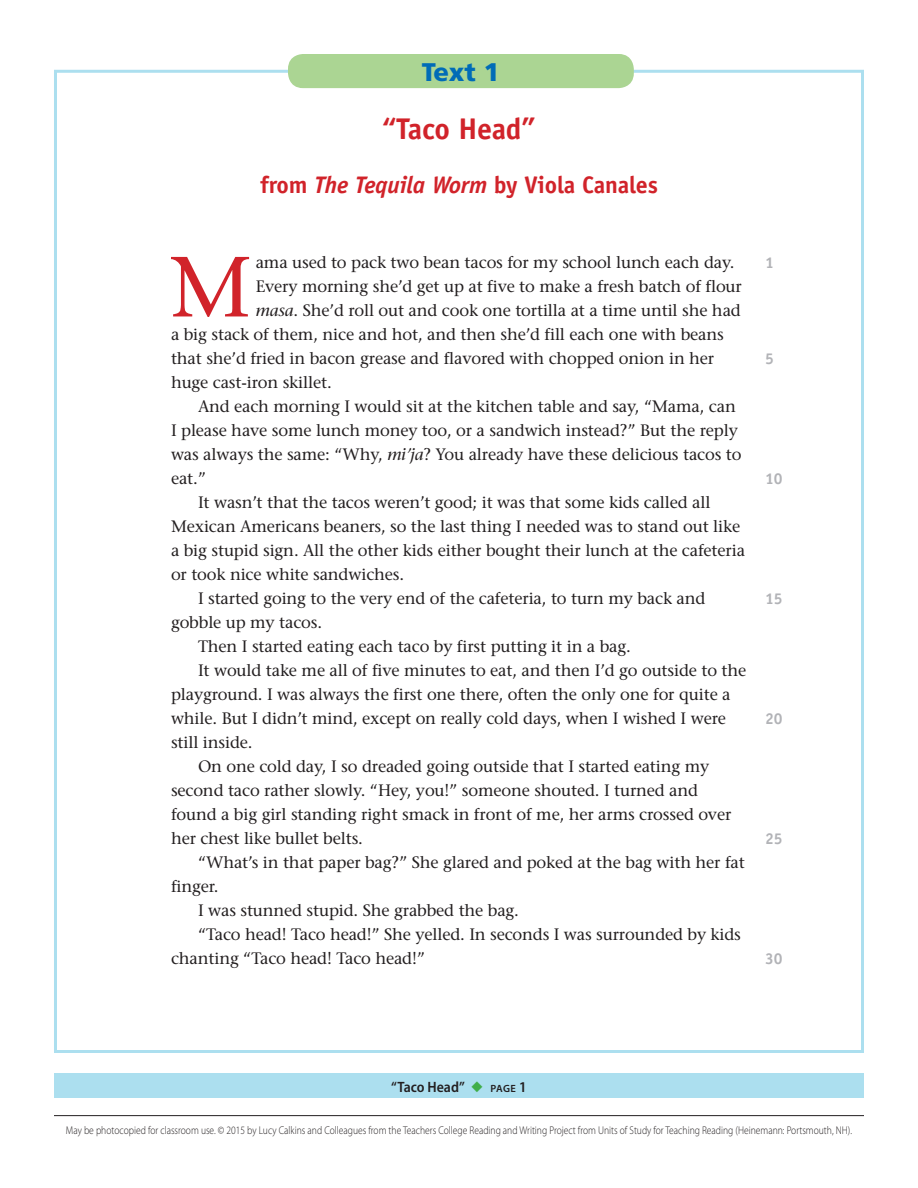
<style>
.page{position:relative;width:918px;height:1188px;background:#fff}
.page>*{position:absolute;margin:0;border:0;box-sizing:border-box;transform-origin:0 0}
.E-tfl1{font:85.05px "Stone Serif";color:#d1232a}
.E-ct{font:700 30px "Officina Sans Std";letter-spacing:-.01em;color:#d1232a}
.E-cn{font:900 25.5px "Frutiger LT Std";color:#006cb7}
.E-h1{font:700 24px "Officina Sans Std";letter-spacing:-.01em;color:#d1232a}
.E-t{font:16.5px/24px "Stone Serif";letter-spacing:-.01em;color:#231f20}
.E-tfl1-2{font:16.5px "Stone Serif";letter-spacing:-.01em;color:#231f20}
.t1{font:700 15.75px "Officina Sans Std";letter-spacing:-.005em;color:#b2b3b7}
.running_footer{font:600 semi-condensed 15px "Myriad Pro";color:#231f20}
.t2{font:300 11.25px "Myriad Pro";color:#231f20;scale:.85 1}
.s1{font-style:italic}
.s2{color:#40ae49}
.s3{font-stretch:normal;font-size:10.5px}
</style>
<div class="page">
<hr style="left:54px;top:1115px;width:810px;height:1px;background:#231f20">
<div style="left:54px;top:1073px;width:810px;height:25px;background:#acdfef"></div>
<div style="left:288px;top:54px;width:346px;height:34px;background:#abd593;border-radius:15px"></div>
<p class="E-cn" style="left:422px;top:56px;width:79px">Text 1</p>
<p class="E-ct" style="left:382px;top:110px;width:156px">“Taco Head”</p>
<p class="E-h1" style="left:260px;top:170px;width:399px">from <span class="s1">The Tequila Worm</span> by Viola Canales</p>
<p class="E-tfl1" style="left:170px;top:235px;width:83px">M</p>
<p class="E-tfl1-2" style="left:256px;top:253px;width:480px">ama used to pack two bean tacos for my school lunch each day.</p>
<p class="E-tfl1-2" style="left:256px;top:277px;width:488px">Every morning she’d get up at five to make a fresh batch of flour</p>
<p class="E-tfl1-2" style="left:256px;top:301px;width:487px"><span class="s1">masa</span>. She’d roll out and cook one tortilla at a time until she had</p>
<p class="E-tfl1-2" style="left:171px;top:325px;width:554px">a big stack of them, nice and hot, and then she’d fill each one with beans</p>
<p class="E-tfl1-2" style="left:171px;top:349px;width:545px">that she’d fried in bacon grease and flavored with chopped onion in her</p>
<p class="E-tfl1-2" style="left:171px;top:373px;width:162px">huge cast-iron skillet.</p>
<p class="E-t" style="left:171px;top:395px;width:572px;text-indent:27px">And each morning I would sit at the kitchen table and say, “Mama, can I please have some lunch money too, or a sandwich instead?” But the reply was always the same: “Why, <span class="s1">mi’ja</span>? You already have these delicious tacos to eat.”</p>
<p class="E-t" style="left:171px;top:491px;width:576px;text-indent:27px">It wasn’t that the tacos weren’t good; it was that some kids called all Mexican Americans beaners, so the last thing I needed was to stand out like a big stupid sign. All the other kids either bought their lunch at the cafeteria or took nice white sandwiches.</p>
<p class="E-t" style="left:171px;top:587px;width:536px;text-indent:27px">I started going to the very end of the cafeteria, to turn my back and gobble up my tacos.</p>
<p class="E-t" style="left:198px;top:635px;width:434px">Then I started eating each taco by first putting it in a bag.</p>
<p class="E-t" style="left:171px;top:659px;width:577px;text-indent:27px">It would take me all of five minutes to eat, and then I’d go outside to the playground. I was always the first one there, often the only one for quite a while. But I didn’t mind, except on really cold days, when I wished I were still inside.</p>
<p class="E-t" style="left:171px;top:755px;width:562px;text-indent:27px">On one cold day, I so dreaded going outside that I started eating my second taco rather slowly. “Hey, you!” someone shouted. I turned and found a big girl standing right smack in front of me, her arms crossed over her chest like bullet belts.</p>
<p class="E-t" style="left:171px;top:851px;width:575px;text-indent:27px">“What’s in that paper bag?” She glared and poked at the bag with her fat finger.</p>
<p class="E-t" style="left:198px;top:899px;width:323px">I was stunned stupid. She grabbed the bag.</p>
<p class="E-t" style="left:171px;top:923px;width:572px;text-indent:27px">“Taco head! Taco head!” She yelled. In seconds I was surrounded by kids chanting “Taco head! Taco head!”</p>
<p class="t1" style="left:765px;top:253px;width:10px">1</p>
<p class="t1" style="left:765px;top:349px;width:10px">5</p>
<p class="t1" style="left:765px;top:469px;width:19px">10</p>
<p class="t1" style="left:765px;top:589px;width:19px">15</p>
<p class="t1" style="left:765px;top:709px;width:19px">20</p>
<p class="t1" style="left:765px;top:829px;width:19px">25</p>
<p class="t1" style="left:765px;top:949px;width:19px">30</p>
<p class="running_footer" style="left:391px;top:1077px;width:137px">“Taco Head” <span class="s2">◆</span> <span class="s3">page</span> 1</p>
<p class="t2" style="left:66px;top:1123px;width:926px">May be photocopied for classroom use. © 2015 by Lucy Calkins and Colleagues from the Teachers College Reading and Writing Project from Units of Study for Teaching Reading (Heinemann: Portsmouth, NH).</p>
</div>
